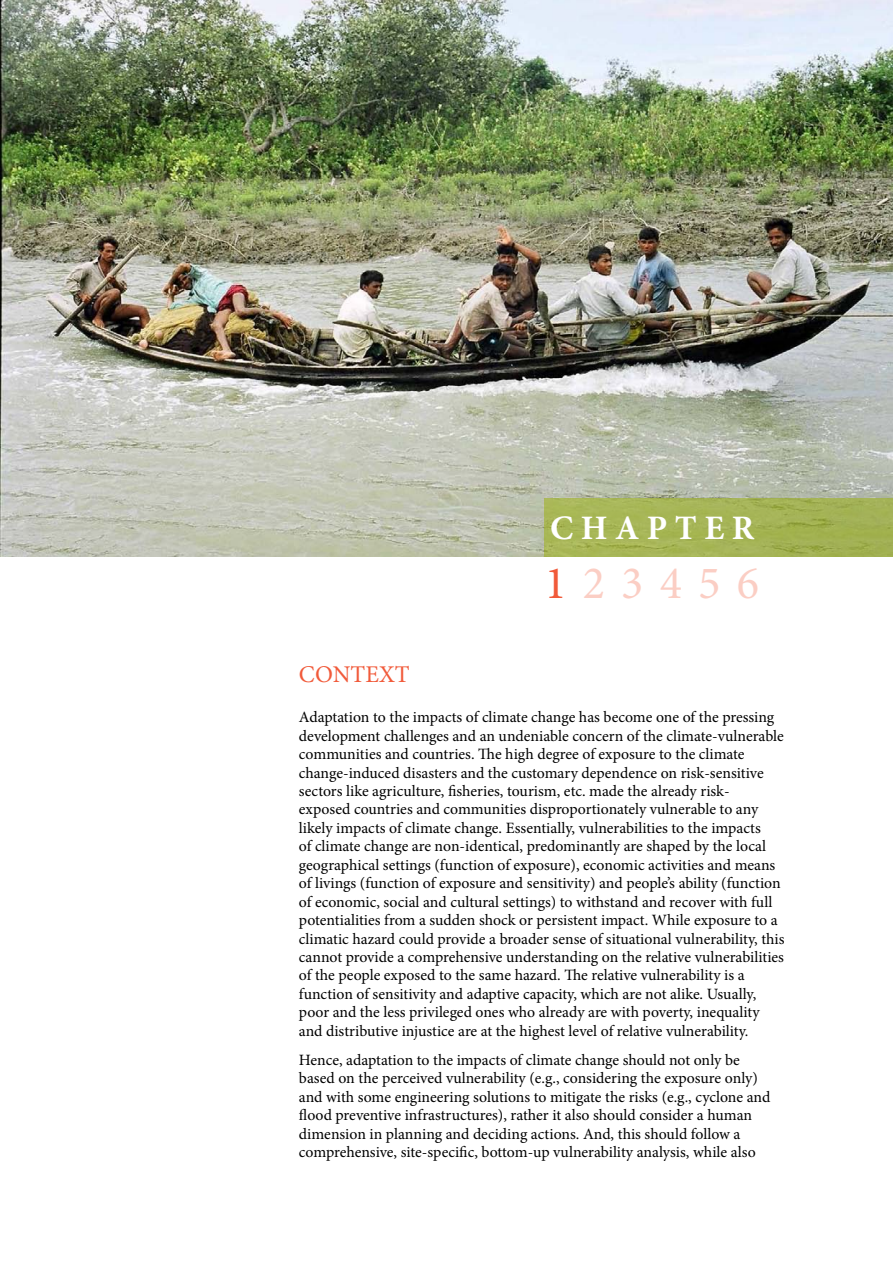
<style>
.page{position:relative;width:893px;height:1263px;background:#fff}
.page>*{position:absolute;margin:0;border:0;box-sizing:border-box;transform-origin:0 0}
.t1{font:46.5px "Minion Pro";color:#fbcec4}
.t2{font:700 34.35px "Minion Pro";color:#fff}
.t3{font:24px "Minion Pro";color:#f15a3a}
.t4{font:15.75px/18.5px "Minion Pro";color:#000}
.s1{color:#f15a3a}
</style>
<div class="page">
<img style="left:0;top:0;width:893px;height:557px">
<div style="left:544px;top:498px;width:349px;height:59px;background:#a5b456"></div>
<h2 class="t2" style="left:550px;top:504px;width:206px">C H A P T E R</h2>
<h1 class="t1" style="left:544px;top:552px;width:216px"><span class="s1">1</span> 2 3 4 5 6</h1>
<h3 class="t3" style="left:299px;top:658px;width:112px">CONTEXT</h3>
<p class="t4" style="left:299px;top:708px;width:487px">Adaptation to the impacts of climate change has become one of the pressing development challenges and an undeniable concern of the climate-vulnerable communities and countries. The high degree of exposure to the climate change-induced disasters and the customary dependence on risk-sensitive sectors like agriculture, fisheries, tourism, etc. made the already risk&shy;exposed countries and communities disproportionately vulnerable to any likely impacts of climate change. Essentially, vulnerabilities to the impacts<br>of climate change are non-identical, predominantly are shaped by the local geographical settings (function of exposure), economic activities and means of livings (function of exposure and sensitivity) and people’s ability (function of economic, social and cultural settings) to withstand and recover with full potentialities from a sudden shock or persistent impact. While exposure to a climatic hazard could provide a broader sense of situational vulnerability, this cannot provide a comprehensive understanding on the relative vulnerabilities of the people exposed to the same hazard. The relative vulnerability is a function of sensitivity and adaptive capacity, which are not alike. Usually, poor and the less privileged ones who already are with poverty, inequality and distributive injustice are at the highest level of relative vulnerability.</p>
<p class="t4" style="left:299px;top:1051px;width:473px">Hence, adaptation to the impacts of climate change should not only be based on the perceived vulnerability (e.g., considering the exposure only) and with some engineering solutions to mitigate the risks (e.g., cyclone and flood preventive infrastructures), rather it also should consider a human dimension in planning and deciding actions. And, this should follow a comprehensive, site-specific, bottom-up vulnerability analysis, while also</p>
</div>
